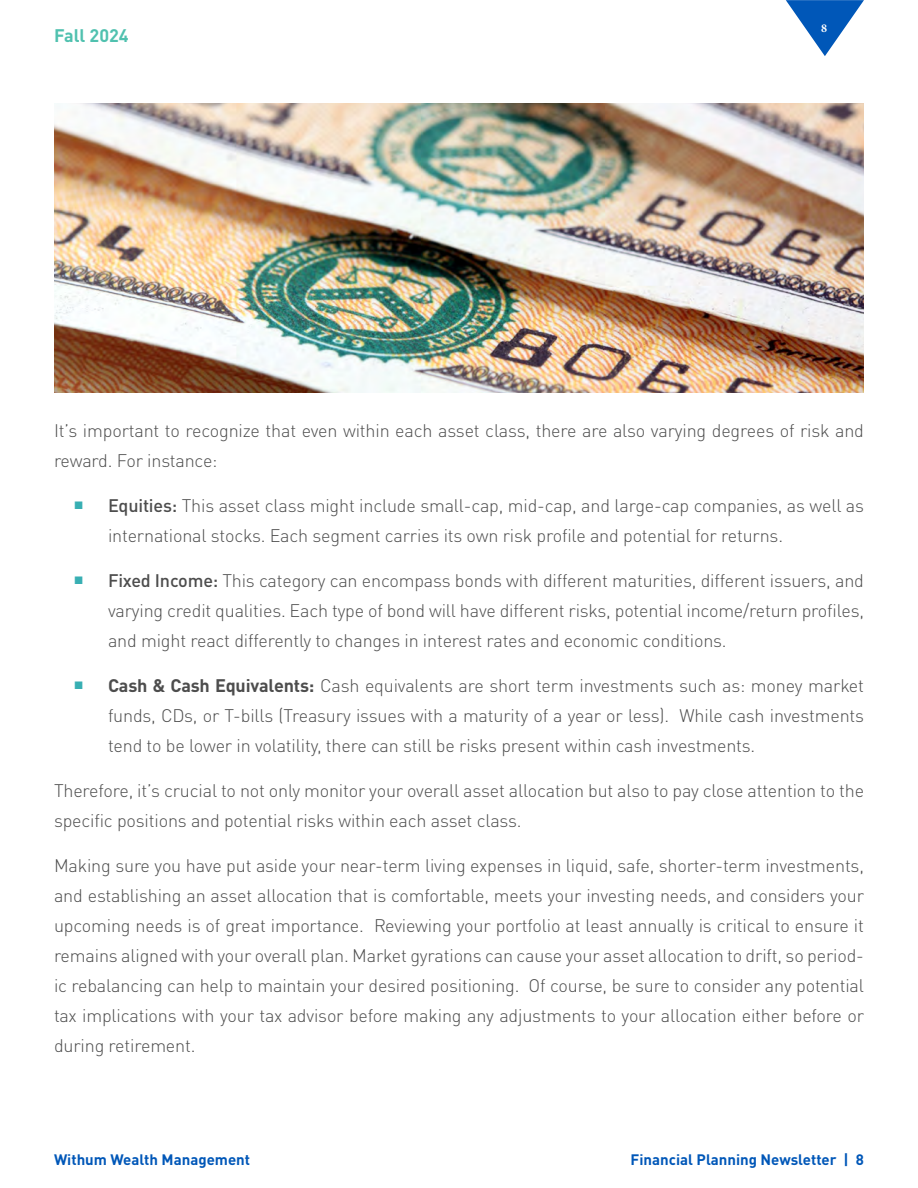
<style>
.page{position:relative;width:918px;height:1188px;background:#fff}
.page>*{position:absolute;margin:0;border:0;box-sizing:border-box;transform-origin:0 0}
.t1{font:300 18px/30px "DINOT";letter-spacing:-.01em;color:#4d4d4d}
.t2{font:700 18px "DINOT";color:#50c1af}
.t3{font:700 15px "DINOT";color:#0057b8}
.t4{font:700 12px "Minion Pro";color:#fff}
.s1{font-weight:500}
.s2{font-weight:700}
</style>
<div class="page">
<svg style="left:786px;top:0;width:78px;height:56px"></svg>
<img style="left:54px;top:104px;width:810px;height:288px">
<p class="t2" style="left:54px;top:21px;width:76px">Fall 2024</p>
<p class="t4" style="left:821px;top:20px;width:7px">8</p>
<p class="t1" style="left:54px;top:414px;width:812px">It’s important to recognize that even within each asset class, there are also varying degrees of risk and reward. For instance:</p>
<p class="t1" style="left:108px;top:489px;width:758px;text-indent:-34px"><sup>■</sup> <span class="s1">Equities:</span> This asset class might include small-cap, mid-cap, and large-cap companies, as well as international stocks. Each segment carries its own risk profile and potential for returns.</p>
<p class="t1" style="left:108px;top:564px;width:758px;text-align:justify;text-indent:-34px"><sup>■</sup> <span class="s1">Fixed Income:</span> This category can encompass bonds with different maturities, different issuers, and varying credit qualities. Each type of bond will have different risks, potential income/return profiles, and might react differently to changes in interest rates and economic conditions.</p>
<p class="t1" style="left:108px;top:669px;width:758px;text-align:justify;text-indent:-34px"><sup>■</sup> <span class="s2">Cash &amp; Cash Equivalents:</span> Cash equivalents are short term investments such as: money market funds, CDs, or T-bills (Treasury issues with a maturity of a year or less). While cash investments tend to be lower in volatility, there can still be risks present within cash investments.</p>
<p class="t1" style="left:54px;top:774px;width:812px">Therefore, it’s crucial to not only monitor your overall asset allocation but also to pay close attention to the specific positions and potential risks within each asset class.</p>
<p class="t1" style="left:54px;top:849px;width:812px;text-align:justify">Making sure you have put aside your near-term living expenses in liquid, safe, shorter-term investments, and establishing an asset allocation that is comfortable, meets your investing needs, and considers your upcoming needs is of great importance. Reviewing your portfolio at least annually is critical to ensure it remains aligned with your overall plan. Market gyrations can cause your asset allocation to drift, so period&shy;ic rebalancing can help to maintain your desired positioning. Of course, be sure to consider any potential tax implications with your tax advisor before making any adjustments to your allocation either before or during retirement.</p>
<p class="t3" style="left:54px;top:1148px;width:198px">Withum Wealth Management</p>
<p class="t3" style="left:631px;top:1148px;width:235px">Financial Planning Newsletter | 8</p>
</div>
